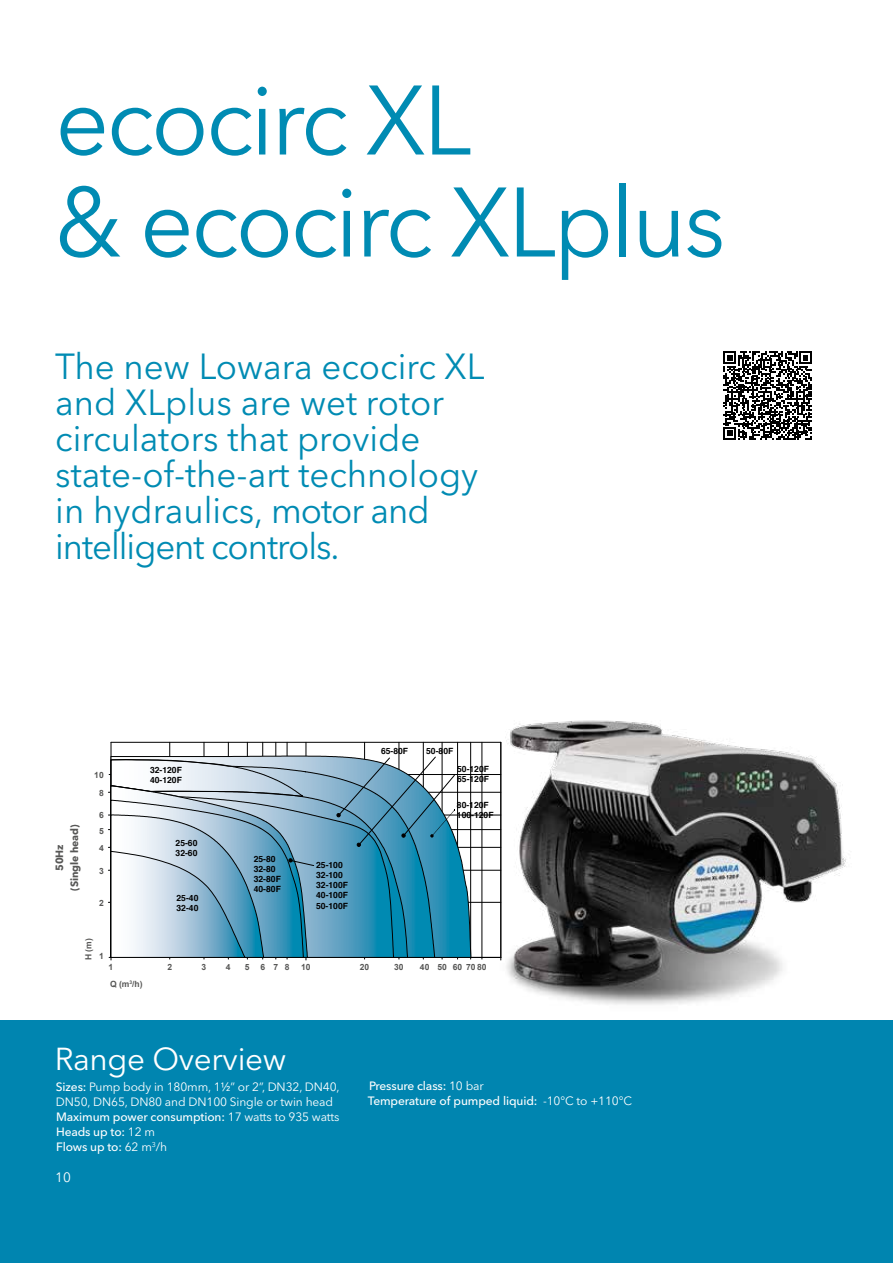
<style>
.page{position:relative;width:893px;height:1263px;background:#fff}
.page>*{position:absolute;margin:0;border:0;box-sizing:border-box;transform-origin:0 0}
.t1{font:97.5px/102px "Avenir Next LT Pro";letter-spacing:-.03em;color:#008bb3}
.t2{font:36px/36px "Avenir Next LT Pro";color:#008bb3}
.t3{font:31.5px "Avenir Next LT Pro";letter-spacing:-.01em;color:#fff}
.t4{font:13.5px "Avenir Next LT Pro";color:#fff}
.t5{font:12px/15px "Avenir Next LT Pro";letter-spacing:-.01em;color:#fff}
.t6{font:500 12px/15px "Avenir Next LT Pro";letter-spacing:-.01em;color:#fff}
.t7{font:700 10.5px/15px "Avenir Next LT Pro";letter-spacing:-.01em;color:#575756;text-align:center}
.t8{font:700 8.55px/10.1px "Helvetica";letter-spacing:.005em;color:#000}
.t9{font:700 8.55px "Arial";color:#575756}
.s1{font-weight:500}
.s2{font-weight:400}
</style>
<div class="page">
<div style="left:0;top:1020px;width:893px;height:243px;background:#0085b0"></div>
<img style="left:480px;top:720px;width:366px;height:285px">
<hr style="left:306px;top:742px;width:1px;height:215px;background:#000">
<hr style="left:169px;top:742px;width:1px;height:215px;background:#000">
<hr style="left:204px;top:742px;width:1px;height:215px;background:#000">
<hr style="left:228px;top:742px;width:1px;height:215px;background:#000">
<hr style="left:247px;top:742px;width:1px;height:215px;background:#000">
<hr style="left:262px;top:742px;width:1px;height:215px;background:#000">
<hr style="left:276px;top:742px;width:1px;height:215px;background:#000">
<hr style="left:287px;top:742px;width:1px;height:215px;background:#000">
<hr style="left:364px;top:742px;width:1px;height:215px;background:#000">
<hr style="left:399px;top:742px;width:1px;height:215px;background:#000">
<hr style="left:423px;top:742px;width:1px;height:215px;background:#000">
<hr style="left:442px;top:742px;width:1px;height:215px;background:#000">
<hr style="left:457px;top:742px;width:1px;height:215px;background:#000">
<hr style="left:470px;top:742px;width:1px;height:215px;background:#000">
<hr style="left:482px;top:742px;width:1px;height:215px;background:#000">
<hr style="left:111px;top:957px;width:390px;height:1px;background:#000">
<hr style="left:111px;top:774px;width:390px;height:1px;background:#000">
<hr style="left:111px;top:902px;width:390px;height:1px;background:#000">
<hr style="left:111px;top:870px;width:390px;height:1px;background:#000">
<hr style="left:111px;top:847px;width:390px;height:1px;background:#000">
<hr style="left:111px;top:829px;width:390px;height:1px;background:#000">
<hr style="left:111px;top:815px;width:390px;height:1px;background:#000">
<hr style="left:111px;top:792px;width:390px;height:1px;background:#000">
<hr style="left:111px;top:742px;width:1px;height:215px;background:#000">
<hr style="left:111px;top:742px;width:390px;height:1px;background:#000">
<hr style="left:501px;top:742px;width:1px;height:215px;background:#000">
<svg style="left:110px;top:755px;width:362px;height:202px"></svg>
<svg style="left:108px;top:756px;width:350px;height:204px;background:#80b1c7"></svg>
<svg style="left:724px;top:352px;width:88px;height:88px"></svg>
<h1 class="t1" style="left:55px;top:70px;width:672px">ecocirc XL<br>&amp; ecocirc XLplus</h1>
<h2 class="t2" style="left:55px;top:348px;width:431px">The new Lowara ecocirc XL and XLplus are wet rotor circulators that provide state-of-the-art technology in hydraulics, motor and intelligent controls.</h2>
<p class="t9" style="left:94px;top:769px;width:11px">10</p>
<p class="t9" style="left:99px;top:787px;width:6px">8</p>
<p class="t7" style="left:52px;top:890px;width:68px;rotate:-90deg">50Hz<br>(Single head)</p>
<p class="t9" style="left:99px;top:809px;width:6px">6</p>
<p class="t9" style="left:99px;top:825px;width:6px">5</p>
<p class="t9" style="left:99px;top:843px;width:6px">4</p>
<p class="t9" style="left:99px;top:865px;width:6px">3</p>
<p class="t9" style="left:99px;top:897px;width:6px">2</p>
<p class="t9" style="left:83px;top:960px;width:23px;rotate:-90deg">H (m)</p>
<p class="t9" style="left:99px;top:950px;width:6px">1</p>
<p class="t8" style="left:150px;top:765px;width:33px">32-120F<br>40-120F</p>
<p class="t8" style="left:176px;top:838px;width:23px">25-60<br>32-60</p>
<p class="t8" style="left:176px;top:893px;width:23px">25-40<br>32-40</p>
<p class="t8" style="left:254px;top:854px;width:29px">25-80<br>32-80<br>32-80F<br>40-80F</p>
<p class="t8" style="left:316px;top:860px;width:33px">25-100<br>32-100<br>32-100F<br>40-100F<br>50-100F</p>
<p class="t8" style="left:381px;top:746px;width:29px">65-80F</p>
<p class="t8" style="left:426px;top:746px;width:29px">50-80F</p>
<p class="t8" style="left:457px;top:764px;width:33px">50-120F<br>65-120F</p>
<p class="t8" style="left:457px;top:800px;width:38px">80-120F<br>100-120F</p>
<p class="t9" style="left:108px;top:962px;width:6px">1</p>
<p class="t9" style="left:167px;top:962px;width:6px">2</p>
<p class="t9" style="left:202px;top:962px;width:6px">3</p>
<p class="t9" style="left:226px;top:962px;width:6px">4</p>
<p class="t9" style="left:245px;top:962px;width:46px">5 678</p>
<p class="t9" style="left:301px;top:962px;width:11px">10</p>
<p class="t9" style="left:360px;top:962px;width:11px">20</p>
<p class="t9" style="left:394px;top:962px;width:11px">30</p>
<p class="t9" style="left:420px;top:962px;width:68px">40 50 60 70 80</p>
<p class="t9" style="left:110px;top:978px;width:34px">Q (m<sup>3</sup>/h)</p>
<h3 class="t3" style="left:55px;top:1040px;width:233px">Range Overview</h3>
<p class="t5" style="left:56px;top:1079px;width:285px"><span class="s1">Sizes:</span> Pump body in 180mm, 1½” or 2”, DN32, DN40, DN50, DN65, DN80 and DN100 Single or twin head <span class="s1">Maximum power consumption:</span> 17 watts to 935 watts <span class="s1">Heads up to:</span> 12 m<br><span class="s1">Flows up to:</span> 62 m<sup>3</sup>/h</p>
<p class="t6" style="left:368px;top:1078px;width:266px">Pressure class: <span class="s2">10 bar<br></span>Temperature of pumped liquid: <span class="s2">-10°C to +110°C</span></p>
<p class="t4" style="left:55px;top:1169px;width:17px">10</p>
</div>
